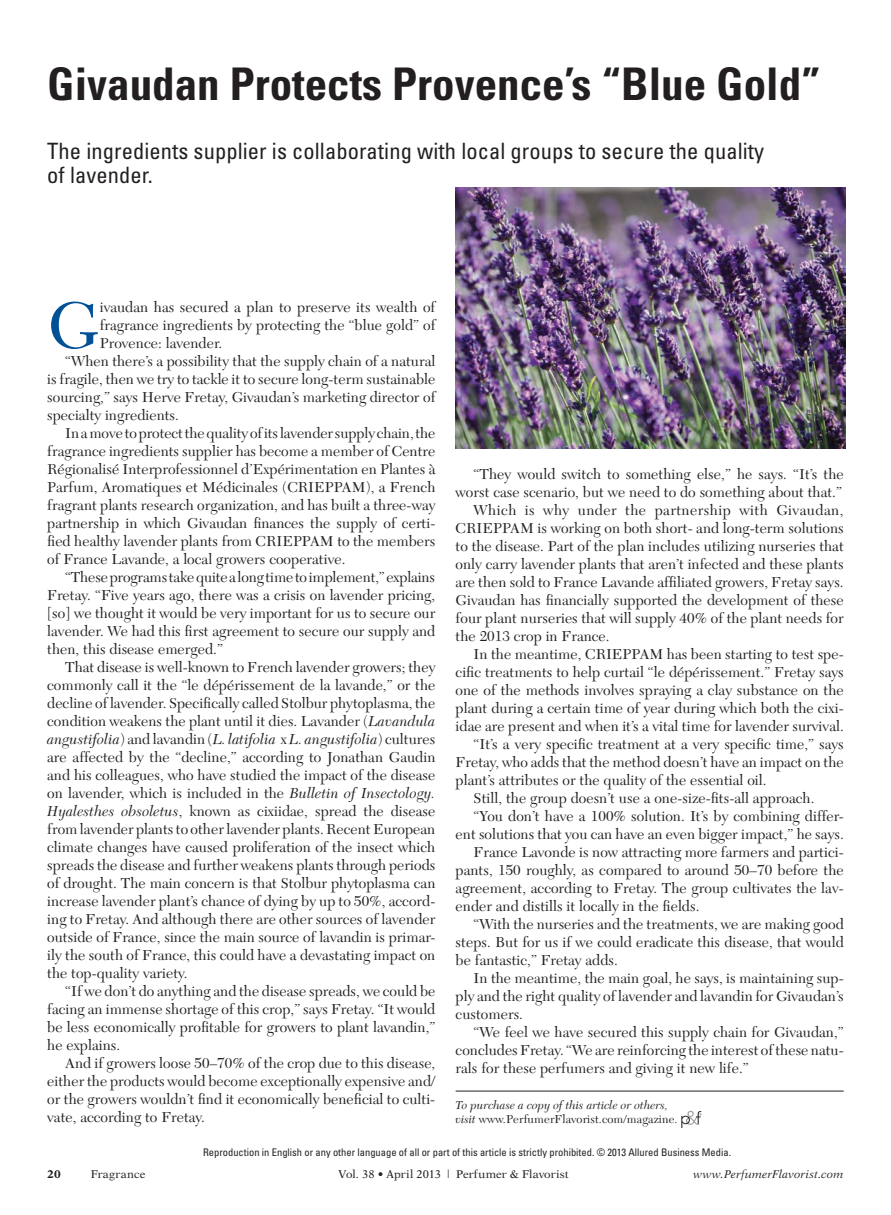
<style>
.page{position:relative;width:891px;height:1215px;background:#fff}
.page>*{position:absolute;margin:0;border:0;box-sizing:border-box;transform-origin:0 0}
.t1{font:68.7px "New Caledonia";color:#015197}
.t2{font:700 condensed 45px "Univers LT Std";color:#231f20}
.t3{font:condensed 22.5px/24px "Univers LT Std";letter-spacing:.005em;color:#231f20}
.t4{font:15px "New Caledonia";letter-spacing:.005em;color:#231f20}
.t5{font:italic 15px "New Caledonia";letter-spacing:.005em;color:#231f20}
.t6{font:15px "New Caledonia";letter-spacing:.035em;color:#231f20}
.t7{font:italic 12px/14.2px "New Caledonia";color:#231f20}
.t8{font:11.25px "New Aster";letter-spacing:.01em;color:#231f20}
.t9{font:italic 11.25px "New Aster";letter-spacing:.02em;color:#231f20}
.t10{font:700 11.25px "New Aster";color:#231f20}
.t11{font:condensed 10.5px "Univers LT Std";color:#231f20}
.s1{font-style:italic}
.s2{font-style:normal}
</style>
<div class="page">
<hr style="left:456px;top:1091px;width:388px;height:1px;background:#231f20">
<svg style="left:681px;top:1111px;width:20px;height:17px"></svg>
<img style="left:456px;top:187px;width:389px;height:261px">
<h2 class="t2" style="left:47px;top:56px;width:776px">Givaudan Protects Provence’s “Blue Gold”</h2>
<h3 class="t3" style="left:47px;top:138px;width:719px">The ingredients supplier is collaborating with local groups to secure the quality of lavender.</h3>
<h1 class="t1" style="left:47px;top:285px;width:54px">G</h1>
<p class="t4" style="left:100px;top:298px;width:337px">ivaudan has secured a plan to preserve its wealth of</p>
<p class="t4" style="left:100px;top:316px;width:337px">fragrance ingredients by protecting the “blue gold” of</p>
<p class="t4" style="left:100px;top:334px;width:124px">Provence: lavender.</p>
<p class="t4" style="left:65px;top:352px;width:372px">“When there’s a possibility that the supply chain of a natural</p>
<p class="t4" style="left:47px;top:370px;width:390px">is fragile, then we try to tackle it to secure long-term sustainable</p>
<p class="t4" style="left:47px;top:388px;width:390px">sourcing,” says Herve Fretay, Givaudan’s marketing director of</p>
<p class="t4" style="left:47px;top:406px;width:133px">specialty ingredients.</p>
<p class="t4" style="left:65px;top:424px;width:372px">In a move to protect the quality of its lavender supply chain, the</p>
<p class="t4" style="left:47px;top:442px;width:390px">fragrance ingredients supplier has become a member of Centre</p>
<p class="t4" style="left:47px;top:460px;width:390px">Régionalisé Interprofessionnel d’Expérimentation en Plantes à</p>
<p class="t4" style="left:47px;top:478px;width:390px">Parfum, Aromatiques et Médicinales (CRIEPPAM), a French</p>
<p class="t4" style="left:47px;top:496px;width:390px">fragrant plants research organization, and has built a three-way</p>
<p class="t4" style="left:47px;top:514px;width:390px">partnership in which Givaudan finances the supply of certi-</p>
<p class="t4" style="left:47px;top:532px;width:390px">fied healthy lavender plants from CRIEPPAM to the members</p>
<p class="t4" style="left:47px;top:550px;width:300px">of France Lavande, a local growers cooperative.</p>
<p class="t4" style="left:65px;top:568px;width:371px">“These programs take quite a long time to implement,” explains</p>
<p class="t4" style="left:47px;top:586px;width:390px">Fretay. “Five years ago, there was a crisis on lavender pricing,</p>
<p class="t4" style="left:47px;top:604px;width:390px">[so] we thought it would be very important for us to secure our</p>
<p class="t4" style="left:47px;top:622px;width:390px">lavender. We had this first agreement to secure our supply and</p>
<p class="t4" style="left:47px;top:640px;width:177px">then, this disease emerged.”</p>
<p class="t4" style="left:65px;top:658px;width:372px">That disease is well-known to French lavender growers; they</p>
<p class="t4" style="left:47px;top:676px;width:390px">commonly call it the “le dépérissement de la lavande,” or the</p>
<p class="t4" style="left:47px;top:694px;width:390px">decline of lavender. Specifically called Stolbur phytoplasma, the</p>
<p class="t4" style="left:47px;top:712px;width:390px">condition weakens the plant until it dies. Lavander (<span class="s1">Lavandula</span></p>
<p class="t5" style="left:47px;top:731px;width:390px">angustifolia<span class="s2">) and lavandin (</span>L. latifolia <span class="s2">x</span> L. angustifolia<span class="s2">) cultures</span></p>
<p class="t4" style="left:47px;top:748px;width:390px">are affected by the “decline,” according to Jonathan Gaudin</p>
<p class="t4" style="left:47px;top:766px;width:390px">and his colleagues, who have studied the impact of the disease</p>
<p class="t4" style="left:47px;top:784px;width:390px">on lavender, which is included in the <span class="s1">Bulletin of Insectology.</span></p>
<p class="t4" style="left:47px;top:802px;width:390px"><span class="s1">Hyalesthes obsoletus</span>, known as cixiidae, spread the disease</p>
<p class="t4" style="left:47px;top:820px;width:390px">from lavender plants to other lavender plants. Recent European</p>
<p class="t4" style="left:47px;top:838px;width:390px">climate changes have caused proliferation of the insect which</p>
<p class="t4" style="left:47px;top:856px;width:390px">spreads the disease and further weakens plants through periods</p>
<p class="t4" style="left:47px;top:874px;width:390px">of drought. The main concern is that Stolbur phytoplasma can</p>
<p class="t4" style="left:47px;top:892px;width:390px">increase lavender plant’s chance of dying by up to 50%, accord-</p>
<p class="t4" style="left:47px;top:910px;width:390px">ing to Fretay. And although there are other sources of lavender</p>
<p class="t4" style="left:47px;top:928px;width:390px">outside of France, since the main source of lavandin is primar-</p>
<p class="t4" style="left:47px;top:946px;width:390px">ily the south of France, this could have a devastating impact on</p>
<p class="t4" style="left:47px;top:964px;width:142px">the top-quality variety.</p>
<p class="t4" style="left:65px;top:982px;width:372px">“If we don’t do anything and the disease spreads, we could be</p>
<p class="t4" style="left:47px;top:1000px;width:390px">facing an immense shortage of this crop,” says Fretay. “It would</p>
<p class="t4" style="left:47px;top:1018px;width:390px">be less economically profitable for growers to plant lavandin,”</p>
<p class="t4" style="left:47px;top:1036px;width:75px">he explains.</p>
<p class="t4" style="left:65px;top:1054px;width:372px">And if growers loose 50–70% of the crop due to this disease,</p>
<p class="t4" style="left:47px;top:1072px;width:390px">either the products would become exceptionally expensive and/</p>
<p class="t4" style="left:47px;top:1090px;width:390px">or the growers wouldn’t find it economically beneficial to culti-</p>
<p class="t4" style="left:47px;top:1108px;width:159px">vate, according to Fretay.</p>
<p class="t11" style="left:203px;top:1145px;width:529px">Reproduction in English or any other language of all or part of this article is strictly prohibited. © 2013 Allured Business Media.</p>
<p class="t4" style="left:474px;top:466px;width:372px">“They would switch to something else,” he says. “It’s the</p>
<p class="t4" style="left:456px;top:484px;width:388px">worst case scenario, but we need to do something about that.”</p>
<p class="t6" style="left:474px;top:502px;width:371px">Which is why under the partnership with Givaudan,</p>
<p class="t4" style="left:456px;top:520px;width:390px">CRIEPPAM is working on both short- and long-term solutions</p>
<p class="t4" style="left:456px;top:538px;width:390px">to the disease. Part of the plan includes utilizing nurseries that</p>
<p class="t4" style="left:456px;top:556px;width:390px">only carry lavender plants that aren’t infected and these plants</p>
<p class="t4" style="left:456px;top:574px;width:390px">are then sold to France Lavande affiliated growers, Fretay says.</p>
<p class="t4" style="left:456px;top:592px;width:390px">Givaudan has financially supported the development of these</p>
<p class="t4" style="left:456px;top:610px;width:390px">four plant nurseries that will supply 40% of the plant needs for</p>
<p class="t4" style="left:456px;top:628px;width:156px">the 2013 crop in France.</p>
<p class="t4" style="left:474px;top:646px;width:372px">In the meantime, CRIEPPAM has been starting to test spe-</p>
<p class="t4" style="left:456px;top:664px;width:390px">cific treatments to help curtail “le dépérissement.” Fretay says</p>
<p class="t4" style="left:456px;top:682px;width:390px">one of the methods involves spraying a clay substance on the</p>
<p class="t4" style="left:456px;top:700px;width:390px">plant during a certain time of year during which both the cixi-</p>
<p class="t4" style="left:456px;top:718px;width:390px">idae are present and when it’s a vital time for lavender survival.</p>
<p class="t4" style="left:474px;top:736px;width:372px">“It’s a very specific treatment at a very specific time,” says</p>
<p class="t4" style="left:456px;top:754px;width:390px">Fretay, who adds that the method doesn’t have an impact on the</p>
<p class="t4" style="left:456px;top:772px;width:313px">plant’s attributes or the quality of the essential oil.</p>
<p class="t4" style="left:474px;top:790px;width:342px">Still, the group doesn’t use a one-size-fits-all approach.</p>
<p class="t4" style="left:474px;top:808px;width:372px">“You don’t have a 100% solution. It’s by combining differ-</p>
<p class="t4" style="left:456px;top:826px;width:390px">ent solutions that you can have an even bigger impact,” he says.</p>
<p class="t4" style="left:474px;top:844px;width:372px">France Lavonde is now attracting more farmers and partici-</p>
<p class="t4" style="left:456px;top:862px;width:390px">pants, 150 roughly, as compared to around 50–70 before the</p>
<p class="t4" style="left:456px;top:880px;width:390px">agreement, according to Fretay. The group cultivates the lav-</p>
<p class="t4" style="left:456px;top:898px;width:245px">ender and distills it locally in the fields.</p>
<p class="t4" style="left:474px;top:916px;width:372px">“With the nurseries and the treatments, we are making good</p>
<p class="t4" style="left:456px;top:934px;width:390px">steps. But for us if we could eradicate this disease, that would</p>
<p class="t4" style="left:456px;top:952px;width:164px">be fantastic,” Fretay adds.</p>
<p class="t4" style="left:474px;top:970px;width:372px">In the meantime, the main goal, he says, is maintaining sup-</p>
<p class="t4" style="left:456px;top:988px;width:390px">ply and the right quality of lavender and lavandin for Givaudan’s</p>
<p class="t4" style="left:456px;top:1006px;width:69px">customers.</p>
<p class="t4" style="left:474px;top:1024px;width:372px">“We feel we have secured this supply chain for Givaudan,”</p>
<p class="t4" style="left:456px;top:1042px;width:390px">concludes Fretay. “We are reinforcing the interest of these natu-</p>
<p class="t4" style="left:456px;top:1060px;width:295px">rals for these perfumers and giving it new life.”</p>
<p class="t7" style="left:456px;top:1098px;width:223px">To purchase a copy of this article or others, visit <span class="s2">www.PerfumerFlavorist.com/magazine.</span></p>
<p class="t10" style="left:47px;top:1168px;width:15px">20</p>
<p class="t8" style="left:91px;top:1168px;width:56px">Fragrance</p>
<p class="t8" style="left:339px;top:1168px;width:232px">Vol. 38 • April 2013 | Perfumer &amp; Flavorist</p>
<p class="t9" style="left:694px;top:1168px;width:152px">www.PerfumerFlavorist.com</p>
</div>
